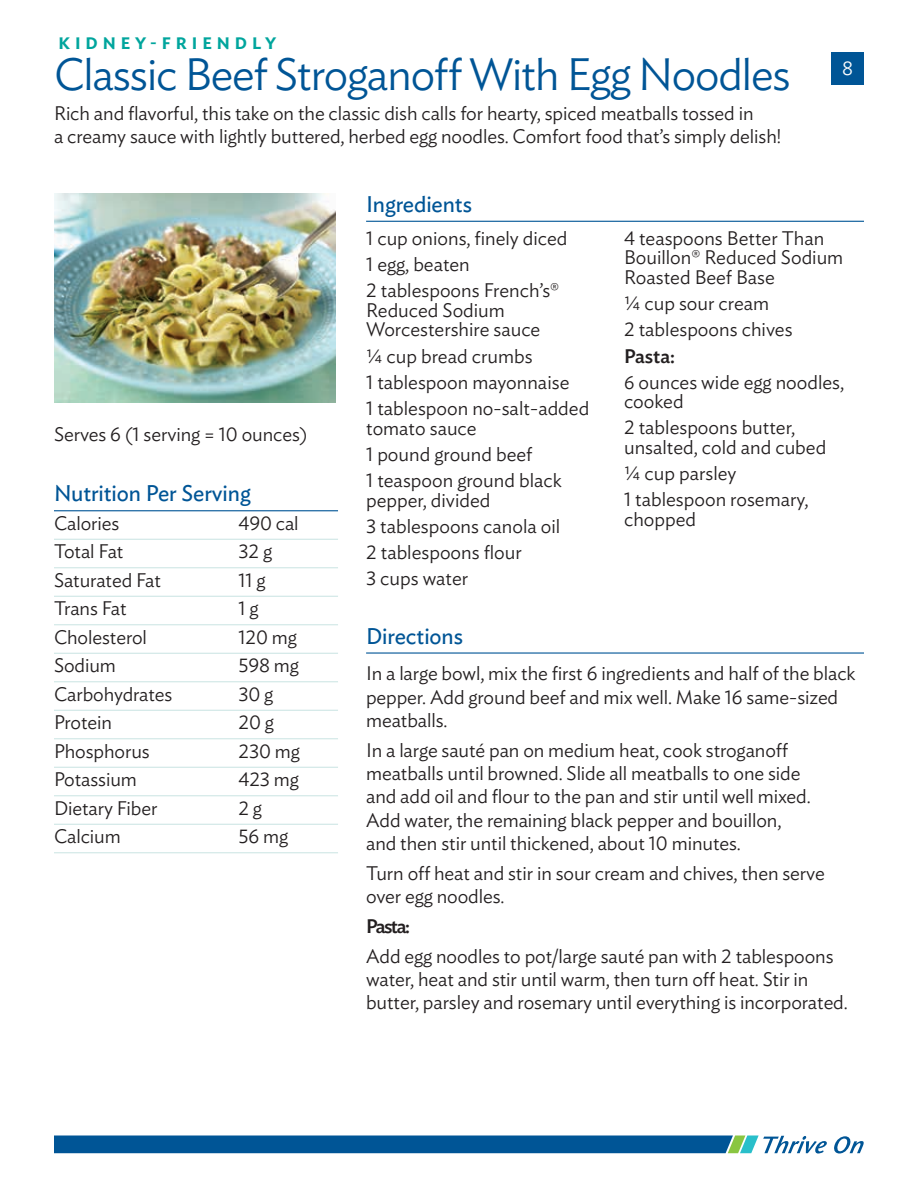
<style>
.page{position:relative;width:918px;height:1188px;background:#fff}
.page>*{position:absolute;margin:0;border:0;box-sizing:border-box;transform-origin:0 0}
.t1{font:300 45px "Ideal Sans";letter-spacing:-.025em;color:#005596}
.t2{font:22.5px "Ideal Sans";letter-spacing:-.005em;color:#005596}
.t3{font:300 19.5px/26.2px "Ideal Sans";letter-spacing:-.005em;color:#231f20}
.t4{font:500 19.5px "Ideal Sans";letter-spacing:-.05em;color:#231f20}
.t5{font:300 19.5px "Ideal Sans";color:#fff}
.t6{font:600 16.5px "Ideal Sans";letter-spacing:.3em;color:#00a59d}
</style>
<div class="page">
<svg style="left:834px;top:1136px;width:30px;height:18px"></svg>
<svg style="left:54px;top:1136px;width:773px;height:18px;background:#1e6aa1"></svg>
<div style="left:831px;top:52px;width:32px;height:33px;background:#005596"></div>
<hr style="left:366px;top:221px;width:498px;height:1px;background:#005596">
<hr style="left:54px;top:510px;width:284px;height:1px;background:#005596">
<hr style="left:54px;top:539px;width:284px;height:1px;background:#cfe7e5">
<hr style="left:54px;top:567px;width:284px;height:1px;background:#cfe7e5">
<hr style="left:54px;top:596px;width:284px;height:1px;background:#cfe7e5">
<hr style="left:54px;top:624px;width:284px;height:1px;background:#cfe7e5">
<hr style="left:54px;top:653px;width:284px;height:1px;background:#cfe7e5">
<hr style="left:54px;top:681px;width:284px;height:1px;background:#cfe7e5">
<hr style="left:54px;top:710px;width:284px;height:1px;background:#cfe7e5">
<hr style="left:54px;top:738px;width:284px;height:1px;background:#cfe7e5">
<hr style="left:54px;top:767px;width:284px;height:1px;background:#cfe7e5">
<hr style="left:54px;top:795px;width:284px;height:1px;background:#cfe7e5">
<hr style="left:54px;top:824px;width:284px;height:1px;background:#cfe7e5">
<hr style="left:54px;top:852px;width:284px;height:1px;background:#cfe7e5">
<hr style="left:366px;top:652px;width:498px;height:2px;background:#005596">
<img style="left:55px;top:194px;width:281px;height:208px">
<p class="t6" style="left:58px;top:30px;width:219px">KIDNEY-FRIENDLY</p>
<h1 class="t1" style="left:54px;top:40px;width:738px">Classic Beef Stroganoff With Egg Noodles</h1>
<p class="t5" style="left:842px;top:54px;width:12px">8</p>
<p class="t3" style="left:54px;top:100px;width:729px;line-height:23.2px">Rich and flavorful, this take on the classic dish calls for hearty, spiced meatballs tossed in<br>a creamy sauce with lightly buttered, herbed egg noodles. Comfort food that’s simply delish!</p>
<p class="t3" style="left:54px;top:420px;width:255px">Serves 6 (1 serving = 10 ounces)</p>
<p class="t2" style="left:54px;top:476px;width:198px">Nutrition Per Serving</p>
<p class="t3" style="left:54px;top:508px;width:67px">Calories</p>
<p class="t3" style="left:239px;top:508px;width:62px">490 cal</p>
<p class="t3" style="left:54px;top:537px;width:71px">Total Fat</p>
<p class="t3" style="left:239px;top:537px;width:35px">32 g</p>
<p class="t3" style="left:54px;top:565px;width:109px">Saturated Fat</p>
<p class="t3" style="left:239px;top:565px;width:29px">11 g</p>
<p class="t3" style="left:54px;top:594px;width:74px">Trans Fat</p>
<p class="t3" style="left:239px;top:594px;width:22px">1 g</p>
<p class="t3" style="left:54px;top:622px;width:94px">Cholesterol</p>
<p class="t3" style="left:239px;top:622px;width:60px">120 mg</p>
<p class="t3" style="left:54px;top:651px;width:63px">Sodium</p>
<p class="t3" style="left:239px;top:651px;width:62px">598 mg</p>
<p class="t3" style="left:54px;top:679px;width:120px">Carbohydrates</p>
<p class="t3" style="left:239px;top:679px;width:36px">30 g</p>
<p class="t3" style="left:54px;top:708px;width:60px">Protein</p>
<p class="t3" style="left:239px;top:708px;width:37px">20 g</p>
<p class="t3" style="left:54px;top:736px;width:97px">Phosphorus</p>
<p class="t3" style="left:239px;top:736px;width:63px">230 mg</p>
<p class="t3" style="left:54px;top:765px;width:84px">Potassium</p>
<p class="t3" style="left:239px;top:765px;width:62px">423 mg</p>
<p class="t3" style="left:54px;top:793px;width:105px">Dietary Fiber</p>
<p class="t3" style="left:239px;top:793px;width:25px">2 g</p>
<p class="t3" style="left:54px;top:822px;width:68px">Calcium</p>
<p class="t3" style="left:239px;top:822px;width:51px">56 mg</p>
<p class="t2" style="left:366px;top:187px;width:107px">Ingredients</p>
<p class="t3" style="left:366px;top:223px;width:203px">1 cup onions, finely diced<br>1 egg, beaten<br>2 tablespoons French’s®</p>
<p class="t3" style="left:366px;top:299px;width:176px;line-height:19.5px">Reduced Sodium<br>Worcestershire sauce</p>
<p class="t3" style="left:366px;top:341px;width:225px">¼ cup bread crumbs<br>1 tablespoon mayonnaise<br>1 tablespoon no-salt-added</p>
<p class="t3" style="left:366px;top:413px;width:197px">tomato sauce<br>1 pound ground beef<br>1 teaspoon ground black</p>
<p class="t3" style="left:366px;top:485px;width:196px">pepper, divided<br>3 tablespoons canola oil<br>2 tablespoons flour<br>3 cups water</p>
<p class="t3" style="left:624px;top:227px;width:221px;line-height:19.5px">4 teaspoons Better Than<br>Bouillon® Reduced Sodium<br>Roasted Beef Base</p>
<p class="t3" style="left:624px;top:288px;width:170px">¼ cup sour cream<br>2 tablespoons chives</p>
<p class="t4" style="left:624px;top:341px;width:53px">Pasta:</p>
<p class="t3" style="left:624px;top:371px;width:222px;line-height:19.5px">6 ounces wide egg noodles, cooked</p>
<p class="t3" style="left:624px;top:416px;width:204px;line-height:19.5px">2 tablespoons butter, unsalted, cold and cubed</p>
<p class="t3" style="left:624px;top:459px;width:186px">¼ cup parsley<br>1 tablespoon rosemary,</p>
<p class="t3" style="left:624px;top:504px;width:74px">chopped</p>
<p class="t2" style="left:366px;top:619px;width:98px">Directions</p>
<p class="t3" style="left:366px;top:660px;width:491px;line-height:23.2px">In a large bowl, mix the first 6 ingredients and half of the black pepper. Add ground beef and mix well. Make 16 same-sized meatballs.</p>
<p class="t3" style="left:366px;top:737px;width:446px;line-height:23.2px">In a large sauté pan on medium heat, cook stroganoff meatballs until browned. Slide all meatballs to one side and add oil and flour to the pan and stir until well mixed.<br>Add water, the remaining black pepper and bouillon, and then stir until thickened, about 10 minutes.</p>
<p class="t3" style="left:366px;top:860px;width:460px;line-height:23.2px">Turn off heat and stir in sour cream and chives, then serve over egg noodles.</p>
<p class="t4" style="left:366px;top:911px;width:45px">Pasta:</p>
<p class="t3" style="left:366px;top:943px;width:483px;line-height:23.2px">Add egg noodles to pot/large sauté pan with 2 tablespoons water, heat and stir until warm, then turn off heat. Stir in butter, parsley and rosemary until everything is incorporated.</p>
</div>
